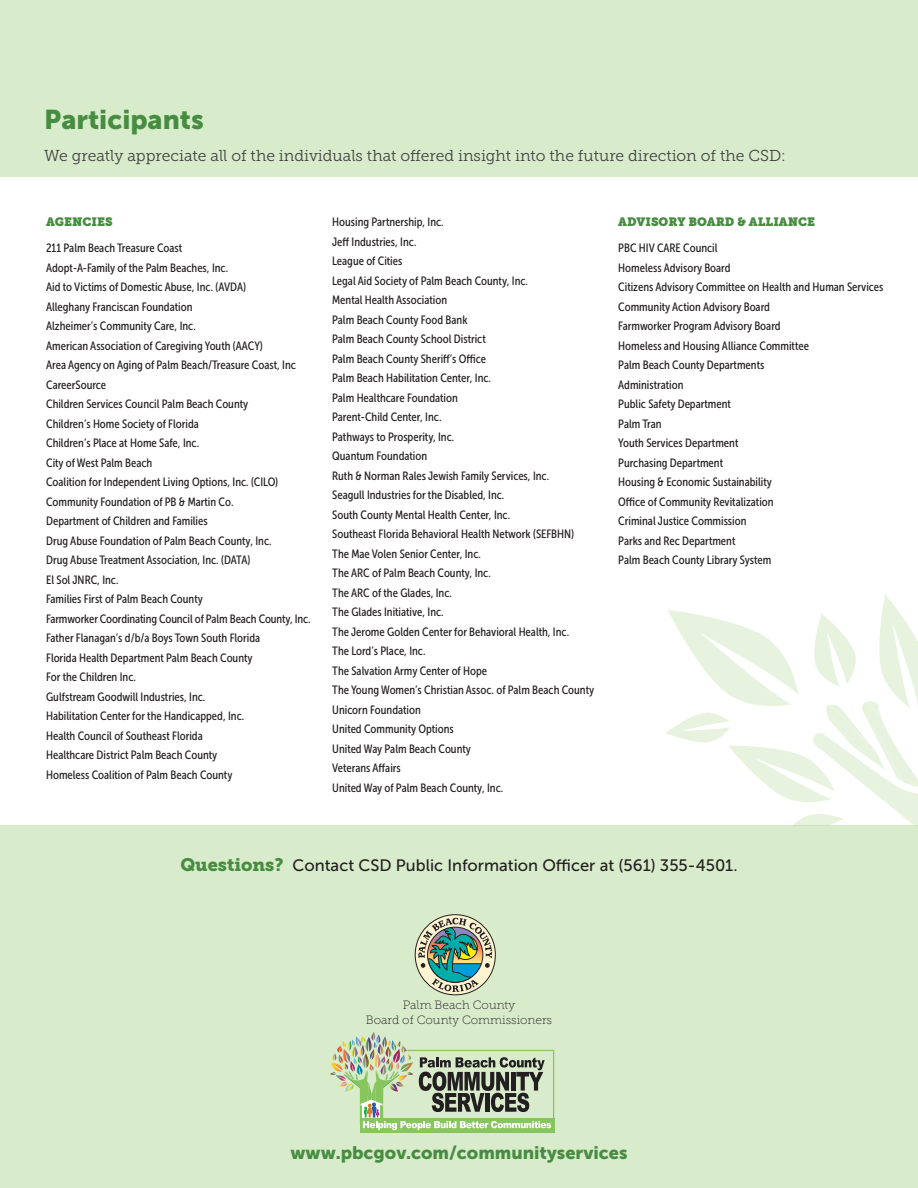
<style>
.page{position:relative;width:918px;height:1188px;background:#d8ebcb}
.page>*{position:absolute;margin:0;border:0;box-sizing:border-box;transform-origin:0 0}
.t1{font:27px "Museo Sans 900";color:#478d41}
.t2{font:18px "Museo Sans 900";color:#478d41}
.t3{font:16.5px "Museo Sans 500";color:#231f20}
.t4{font:15.75px "Museo Slab 300";color:#414142}
.t5{font:12px "Museo Sans Cond 500";color:#231f20}
.t6{font:12px/14.4px "Museo Slab 100";color:#231f20;text-align:center}
.t7{font:12px "Museo Slab";color:#478d41}
.s1{font-family:"Museo Slab 900";font-size:18px;color:#478d41}
</style>
<div class="page">
<div style="left:0;top:178px;width:918px;height:647px;background:#fff"></div>
<svg style="left:666px;top:594px;width:252px;height:231px"></svg>
<svg style="left:415px;top:915px;width:80px;height:80px"></svg>
<div style="left:415px;top:914px;width:81px;height:81px;border:1px solid #231f20;border-radius:50%"></div>
<svg style="left:418px;top:918px;width:74px;height:74px;background:#8da995"></svg>
<hr style="left:553px;top:1050px;width:1px;height:68px;background:#87c65f">
<hr style="left:405px;top:1050px;width:149px;height:1px;background:#87c65f">
<div style="left:360px;top:1118px;width:194px;height:14px;background:#87c65f"></div>
<svg style="left:330px;top:1032px;width:221px;height:98px"></svg>
<p class="t1" style="left:44px;top:104px;width:161px">Participants</p>
<p class="t4" style="left:44px;top:147px;width:743px">We greatly appreciate all of the individuals that offered insight into the future direction of the CSD:</p>
<p class="t7" style="left:46px;top:215px;width:68px">AGENCIES</p>
<p class="t5" style="left:46px;top:242px;width:138px">211 Palm Beach Treasure Coast</p>
<p class="t5" style="left:46px;top:261px;width:184px">Adopt-A-Family of the Palm Beaches, Inc.</p>
<p class="t5" style="left:46px;top:281px;width:201px">Aid to Victims of Domestic Abuse, Inc. (AVDA)</p>
<p class="t5" style="left:46px;top:300px;width:148px">Alleghany Franciscan Foundation</p>
<p class="t5" style="left:46px;top:320px;width:151px">Alzheimer’s Community Care, Inc.</p>
<p class="t5" style="left:46px;top:339px;width:218px">American Association of Caregiving Youth (AACY)</p>
<p class="t5" style="left:46px;top:359px;width:251px">Area Agency on Aging of Palm Beach/Treasure Coast, Inc</p>
<p class="t5" style="left:46px;top:378px;width:62px">CareerSource</p>
<p class="t5" style="left:46px;top:398px;width:204px">Children Services Council Palm Beach County</p>
<p class="t5" style="left:46px;top:417px;width:154px">Children’s Home Society of Florida</p>
<p class="t5" style="left:46px;top:437px;width:155px">Children’s Place at Home Safe, Inc.</p>
<p class="t5" style="left:46px;top:456px;width:108px">City of West Palm Beach</p>
<p class="t5" style="left:46px;top:476px;width:234px">Coalition for Independent Living Options, Inc. (CILO)</p>
<p class="t5" style="left:46px;top:495px;width:189px">Community Foundation of PB &amp; Martin Co.</p>
<p class="t5" style="left:46px;top:515px;width:163px">Department of Children and Families</p>
<p class="t5" style="left:46px;top:534px;width:227px">Drug Abuse Foundation of Palm Beach County, Inc.</p>
<p class="t5" style="left:46px;top:554px;width:206px">Drug Abuse Treatment Association, Inc. (DATA)</p>
<p class="t5" style="left:46px;top:573px;width:74px">El Sol JNRC, Inc.</p>
<p class="t5" style="left:46px;top:593px;width:158px">Families First of Palm Beach County</p>
<p class="t5" style="left:46px;top:612px;width:266px">Farmworker Coordinating Council of Palm Beach County, Inc.</p>
<p class="t5" style="left:46px;top:632px;width:216px">Father Flanagan’s d/b/a Boys Town South Florida</p>
<p class="t5" style="left:46px;top:651px;width:208px">Florida Health Department Palm Beach County</p>
<p class="t5" style="left:46px;top:671px;width:91px">For the Children Inc.</p>
<p class="t5" style="left:46px;top:690px;width:161px">Gulfstream Goodwill Industries, Inc.</p>
<p class="t5" style="left:46px;top:710px;width:200px">Habilitation Center for the Handicapped, Inc.</p>
<p class="t5" style="left:46px;top:729px;width:158px">Health Council of Southeast Florida</p>
<p class="t5" style="left:46px;top:749px;width:173px">Healthcare District Palm Beach County</p>
<p class="t5" style="left:46px;top:768px;width:188px">Homeless Coalition of Palm Beach County</p>
<p class="t5" style="left:332px;top:215px;width:113px">Housing Partnership, Inc.</p>
<p class="t5" style="left:332px;top:235px;width:86px">Jeff Industries, Inc.</p>
<p class="t5" style="left:332px;top:254px;width:72px">League of Cities</p>
<p class="t5" style="left:332px;top:274px;width:197px">Legal Aid Society of Palm Beach County, Inc.</p>
<p class="t5" style="left:332px;top:293px;width:116px">Mental Health Association</p>
<p class="t5" style="left:332px;top:313px;width:137px">Palm Beach County Food Bank</p>
<p class="t5" style="left:332px;top:332px;width:155px">Palm Beach County School District</p>
<p class="t5" style="left:332px;top:352px;width:155px">Palm Beach County Sheriff’s Office</p>
<p class="t5" style="left:332px;top:371px;width:160px">Palm Beach Habilitation Center, Inc.</p>
<p class="t5" style="left:332px;top:391px;width:127px">Palm Healthcare Foundation</p>
<p class="t5" style="left:332px;top:410px;width:111px">Parent-Child Center, Inc.</p>
<p class="t5" style="left:332px;top:430px;width:124px">Pathways to Prosperity, Inc.</p>
<p class="t5" style="left:332px;top:449px;width:97px">Quantum Foundation</p>
<p class="t5" style="left:332px;top:469px;width:218px">Ruth &amp; Norman Rales Jewish Family Services, Inc.</p>
<p class="t5" style="left:332px;top:488px;width:174px">Seagull Industries for the Disabled, Inc.</p>
<p class="t5" style="left:332px;top:508px;width:179px">South County Mental Health Center, Inc.</p>
<p class="t5" style="left:332px;top:527px;width:244px">Southeast Florida Behavioral Health Network (SEFBHN)</p>
<p class="t5" style="left:332px;top:547px;width:150px">The Mae Volen Senior Center, Inc.</p>
<p class="t5" style="left:332px;top:566px;width:160px">The ARC of Palm Beach County, Inc.</p>
<p class="t5" style="left:332px;top:586px;width:121px">The ARC of the Glades, Inc.</p>
<p class="t5" style="left:332px;top:605px;width:113px">The Glades Initiative, Inc.</p>
<p class="t5" style="left:332px;top:625px;width:238px">The Jerome Golden Center for Behavioral Health, Inc.</p>
<p class="t5" style="left:332px;top:644px;width:95px">The Lord’s Place, Inc.</p>
<p class="t5" style="left:332px;top:664px;width:156px">The Salvation Army Center of Hope</p>
<p class="t5" style="left:332px;top:683px;width:264px">The Young Women’s Christian Assoc. of Palm Beach County</p>
<p class="t5" style="left:332px;top:703px;width:90px">Unicorn Foundation</p>
<p class="t5" style="left:332px;top:722px;width:123px">United Community Options</p>
<p class="t5" style="left:332px;top:742px;width:140px">United Way Palm Beach County</p>
<p class="t5" style="left:332px;top:761px;width:70px">Veterans Affairs</p>
<p class="t5" style="left:332px;top:781px;width:173px">United Way of Palm Beach County, Inc.</p>
<p class="t7" style="left:618px;top:215px;width:198px">ADVISORY BOARD &amp; ALLIANCE</p>
<p class="t5" style="left:618px;top:242px;width:101px">PBC HIV CARE Council</p>
<p class="t5" style="left:618px;top:261px;width:114px">Homeless Advisory Board</p>
<p class="t5" style="left:618px;top:281px;width:267px">Citizens Advisory Committee on Health and Human Services</p>
<p class="t5" style="left:618px;top:300px;width:153px">Community Action Advisory Board</p>
<p class="t5" style="left:618px;top:320px;width:164px">Farmworker Program Advisory Board</p>
<p class="t5" style="left:618px;top:339px;width:192px">Homeless and Housing Alliance Committee</p>
<p class="t5" style="left:618px;top:359px;width:148px">Palm Beach County Departments</p>
<p class="t5" style="left:618px;top:378px;width:67px">Administration</p>
<p class="t5" style="left:618px;top:398px;width:114px">Public Safety Department</p>
<p class="t5" style="left:618px;top:417px;width:45px">Palm Tran</p>
<p class="t5" style="left:618px;top:437px;width:122px">Youth Services Department</p>
<p class="t5" style="left:618px;top:456px;width:106px">Purchasing Department</p>
<p class="t5" style="left:618px;top:476px;width:155px">Housing &amp; Economic Sustainability</p>
<p class="t5" style="left:618px;top:495px;width:157px">Office of Community Revitalization</p>
<p class="t5" style="left:618px;top:515px;width:130px">Criminal Justice Commission</p>
<p class="t5" style="left:618px;top:534px;width:119px">Parks and Rec Department</p>
<p class="t5" style="left:618px;top:554px;width:155px">Palm Beach County Library System</p>
<p class="t3" style="left:180px;top:856px;width:559px"><span class="s1">Questions?</span> Contact CSD Public Information Officer at (561) 355-4501.</p>
<p class="t6" style="left:366px;top:998px;width:188px">Palm Beach County<br>Board of County Commissioners</p>
<p class="t2" style="left:290px;top:1142px;width:339px">www.pbcgov.com/communityservices</p>
</div>
